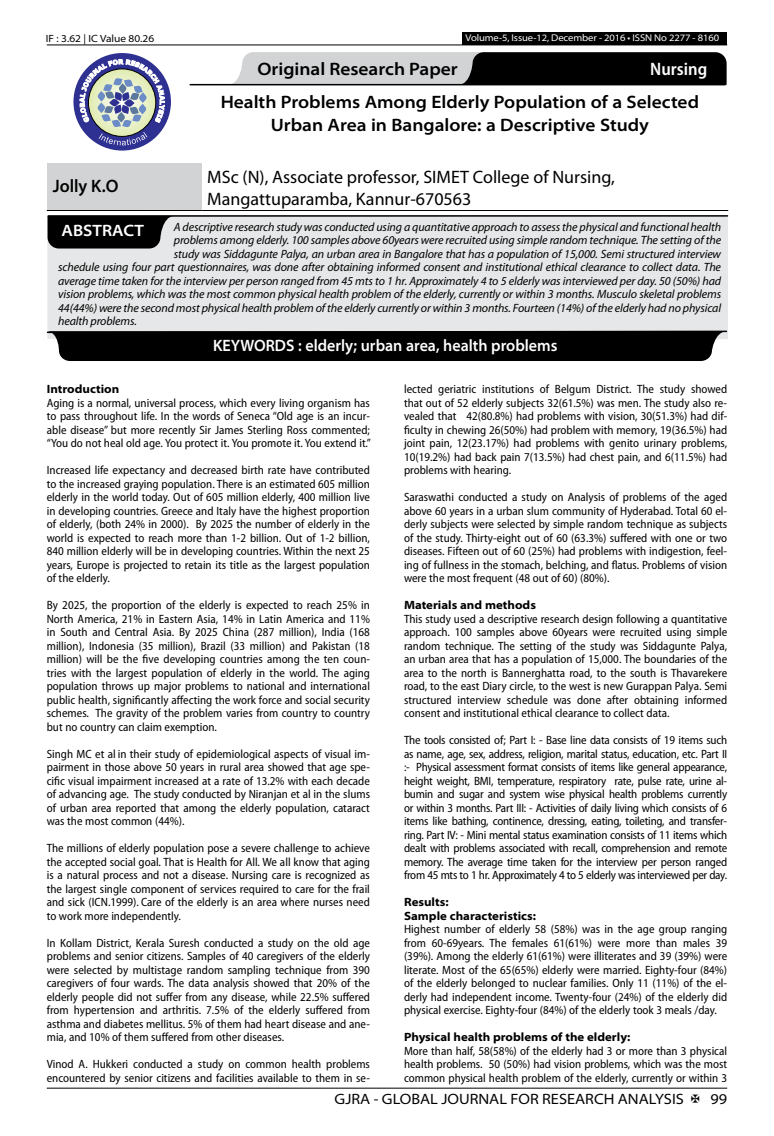
<style>
.page{position:relative;width:774px;height:1136px;background:#fff}
.page>*{position:absolute;margin:0;border:0;box-sizing:border-box;transform-origin:0 0}
.t1{font:600 semi-expanded 18px/23.4px "Myriad Pro";color:#000;text-align:center}
.t2{font:18px/21.6px "Myriad Pro";color:#000}
.t3{font:600 semi-expanded 18px "Myriad Pro";color:#000;scale:.9 1}
.t4{font:600 semi-condensed 18px "Myriad Pro";color:#fff}
.t5{font:600 semi-expanded 16.5px "Myriad Pro";color:#fff;scale:.9 1}
.t6{font:600 semi-expanded 16.5px "Myriad Pro";color:#fff}
.t7{font:semi-expanded 15px "Myriad Pro";color:#000}
.t8{font:semi-condensed 12px/13.5px "Myriad Pro";color:#000;text-align:justify}
.t9{font:italic 12px "Myriad Pro";letter-spacing:-.01em;color:#000}
.t10{font:700 semi-expanded 12px/13.5px "Myriad Pro";color:#000}
.t11{font:semi-expanded 10.5px "Myriad Pro";color:#000}
.t12{font:semi-expanded 9.75px "Myriad Pro";letter-spacing:-.01em;color:#fff}
</style>
<div class="page">
<hr style="left:47px;top:1087px;width:680px;height:1px;background:#000">
<div style="left:462px;top:32px;width:265px;height:13px;background:#000"></div>
<hr style="left:47px;top:45px;width:680px;height:1px;background:#000">
<svg style="left:229px;top:52px;width:498px;height:33px;background:#686969"></svg>
<div style="left:73px;top:53px;width:98px;height:97px;background:#2e3092;border-radius:50%"></div>
<svg style="left:80px;top:59px;width:85px;height:86px"></svg>
<div style="left:47px;top:163px;width:154px;height:47px;background:#d1d3d4"></div>
<hr style="left:47px;top:210px;width:154px;height:1px;background:#000">
<hr style="left:201px;top:210px;width:527px;height:1px;background:#000">
<div style="left:47px;top:215px;width:681px;height:124px;background:#e6e7e8"></div>
<hr style="left:48px;top:215px;width:679px;height:2px;background:#000">
<svg style="left:48px;top:216px;width:126px;height:32px;background:#161717"></svg>
<svg style="left:46px;top:330px;width:682px;height:31px;background:#101010"></svg>
<hr style="left:190px;top:84px;width:535px;height:1px;background:#000">
<p class="t11" style="left:46px;top:32px;width:110px">IF : 3.62 | IC Value 80.26</p>
<p class="t12" style="left:465px;top:32px;width:255px">Volume-5, Issue-12, December - 2016 • ISSN No 2277 - 8160</p>
<h1 class="t1" style="left:257px;top:58px;width:202px">Original Research Paper</h1>
<h1 class="t4" style="left:650px;top:59px;width:58px">Nursing</h1>
<h1 class="t1" style="left:221px;top:91px;width:480px">Health Problems Among Elderly Population of a Selected<br>Urban Area in Bangalore: a Descriptive Study</h1>
<h1 class="t3" style="left:53px;top:176px;width:74px">Jolly K.O</h1>
<h1 class="t2" style="left:207px;top:166px;width:409px">MSc (N), Associate professor, SIMET College of Nursing,<br>Mangattuparamba, Kannur-670563</h1>
<p class="t9" style="left:174px;top:220px;width:549px">A descriptive research study was conducted using a quantitative approach to assess the physical and functional health</p>
<p class="t9" style="left:174px;top:234px;width:549px">problems among elderly. 100 samples above 60years were recruited using simple random technique. The setting of the</p>
<p class="t9" style="left:174px;top:247px;width:549px">study was Siddagunte Palya, an urban area in Bangalore that has a population of 15,000. Semi structured interview</p>
<p class="t9" style="left:58px;top:261px;width:664px">schedule using four part questionnaires, was done after obtaining informed consent and institutional ethical clearance to collect data. The</p>
<p class="t9" style="left:58px;top:274px;width:664px">average time taken for the interview per person ranged from 45 mts to 1 hr. Approximately 4 to 5 elderly was interviewed per day. 50 (50%) had</p>
<p class="t9" style="left:58px;top:288px;width:664px">vision problems, which was the most common physical health problem of the elderly, currently or within 3 months. Musculo skeletal problems</p>
<p class="t9" style="left:58px;top:301px;width:664px">44(44%) were the second most physical health problem of the elderly currently or within 3 months. Fourteen (14%) of the elderly had no physical</p>
<p class="t9" style="left:58px;top:315px;width:80px">health problems.</p>
<h2 class="t6" style="left:62px;top:222px;width:84px">ABSTRACT</h2>
<h2 class="t5" style="left:213px;top:336px;width:384px">KEYWORDS : elderly; urban area, health problems</h2>
<p class="t10" style="left:47px;top:382px;width:74px">Introduction</p>
<p class="t8" style="left:47px;top:396px;width:326px">Aging is a normal, universal process, which every living organism has to pass throughout life. In the words of Seneca “Old age is an incur&shy;able disease” but more recently Sir James Sterling Ross commented; “You do not heal old age. You protect it. You promote it. You extend it.”</p>
<p class="t8" style="left:47px;top:463px;width:325px">Increased life expectancy and decreased birth rate have contributed to the increased graying population. There is an estimated 605 million elderly in the world today. Out of 605 million elderly, 400 million live in developing countries. Greece and Italy have the highest proportion of elderly, (both 24% in 2000). By 2025 the number of elderly in the world is expected to reach more than 1-2 billion. Out of 1-2 billion, 840 million elderly will be in developing countries. Within the next 25 years, Europe is projected to retain its title as the largest population of the elderly.</p>
<p class="t8" style="left:47px;top:598px;width:325px">By 2025, the proportion of the elderly is expected to reach 25% in North America, 21% in Eastern Asia, 14% in Latin America and 11% in South and Central Asia. By 2025 China (287 million), India (168 million), Indonesia (35 million), Brazil (33 million) and Pakistan (18 million) will be the five developing countries among the ten coun&shy;tries with the largest population of elderly in the world. The aging population throws up major problems to national and international public health, significantly affecting the work force and social security schemes. The gravity of the problem varies from country to country but no country can claim exemption.</p>
<p class="t8" style="left:47px;top:747px;width:325px">Singh MC et al in their study of epidemiological aspects of visual im&shy;pairment in those above 50 years in rural area showed that age spe&shy;cific visual impairment increased at a rate of 13.2% with each decade of advancing age. The study conducted by Niranjan et al in the slums of urban area reported that among the elderly population, cataract was the most common (44%).</p>
<p class="t8" style="left:47px;top:841px;width:325px">The millions of elderly population pose a severe challenge to achieve the accepted social goal. That is Health for All. We all know that aging is a natural process and not a disease. Nursing care is recognized as the largest single component of services required to care for the frail and sick (ICN.1999). Care of the elderly is an area where nurses need to work more independently.</p>
<p class="t8" style="left:47px;top:936px;width:325px">In Kollam District, Kerala Suresh conducted a study on the old age problems and senior citizens. Samples of 40 caregivers of the elderly were selected by multistage random sampling technique from 390 caregivers of four wards. The data analysis showed that 20% of the elderly people did not suffer from any disease, while 22.5% suffered from hypertension and arthritis. 7.5% of the elderly suffered from asthma and diabetes mellitus. 5% of them had heart disease and ane&shy;mia, and 10% of them suffered from other diseases.</p>
<p class="t8" style="left:47px;top:1057px;width:325px">Vinod A. Hukkeri conducted a study on common health problems encountered by senior citizens and facilities available to them in se-</p>
<p class="t8" style="left:404px;top:382px;width:325px">lected geriatric institutions of Belgum District. The study showed that out of 52 elderly subjects 32(61.5%) was men. The study also re&shy;vealed that 42(80.8%) had problems with vision, 30(51.3%) had dif&shy;ficulty in chewing 26(50%) had problem with memory, 19(36.5%) had joint pain, 12(23.17%) had problems with genito urinary problems, 10(19.2%) had back pain 7(13.5%) had chest pain, and 6(11.5%) had problems with hearing.</p>
<p class="t8" style="left:404px;top:490px;width:325px">Saraswathi conducted a study on Analysis of problems of the aged above 60 years in a urban slum community of Hyderabad. Total 60 el&shy;derly subjects were selected by simple random technique as subjects of the study. Thirty-eight out of 60 (63.3%) suffered with one or two diseases. Fifteen out of 60 (25%) had problems with indigestion, feel&shy;ing of fullness in the stomach, belching, and flatus. Problems of vision were the most frequent (48 out of 60) (80%).</p>
<p class="t10" style="left:404px;top:598px;width:133px">Materials and methods</p>
<p class="t8" style="left:404px;top:612px;width:325px">This study used a descriptive research design following a quantitative approach. 100 samples above 60years were recruited using simple random technique. The setting of the study was Siddagunte Palya, an urban area that has a population of 15,000. The boundaries of the area to the north is Bannerghatta road, to the south is Thavarekere road, to the east Diary circle, to the west is new Gurappan Palya. Semi structured interview schedule was done after obtaining informed consent and institutional ethical clearance to collect data.</p>
<p class="t8" style="left:404px;top:733px;width:325px">The tools consisted of; Part I: - Base line data consists of 19 items such as name, age, sex, address, religion, marital status, education, etc. Part II :- Physical assessment format consists of items like general appearance, height weight, BMI, temperature, respiratory rate, pulse rate, urine al&shy;bumin and sugar and system wise physical health problems currently or within 3 months. Part III: - Activities of daily living which consists of 6 items like bathing, continence, dressing, eating, toileting, and transfer&shy;ring. Part IV: - Mini mental status examination consists of 11 items which dealt with problems associated with recall, comprehension and remote memory. The average time taken for the interview per person ranged from 45 mts to 1 hr. Approximately 4 to 5 elderly was interviewed per day.</p>
<p class="t10" style="left:404px;top:895px;width:133px">Results:<br>Sample characteristics:</p>
<p class="t8" style="left:404px;top:922px;width:325px">Highest number of elderly 58 (58%) was in the age group ranging from 60-69years. The females 61(61%) were more than males 39 (39%). Among the elderly 61(61%) were illiterates and 39 (39%) were literate. Most of the 65(65%) elderly were married. Eighty-four (84%) of the elderly belonged to nuclear families. Only 11 (11%) of the el&shy;derly had independent income. Twenty-four (24%) of the elderly did physical exercise. Eighty-four (84%) of the elderly took 3 meals /day.</p>
<p class="t10" style="left:404px;top:1030px;width:228px">Physical health problems of the elderly:</p>
<p class="t8" style="left:404px;top:1044px;width:325px">More than half, 58(58%) of the elderly had 3 or more than 3 physical health problems. 50 (50%) had vision problems, which was the most common physical health problem of the elderly, currently or within 3</p>
<p class="t7" style="left:335px;top:1090px;width:351px">GJRA - GLOBAL JOURNAL FOR RESEARCH ANALYSIS</p>
<p class="t7" style="left:710px;top:1090px;width:18px">99</p>
</div>
